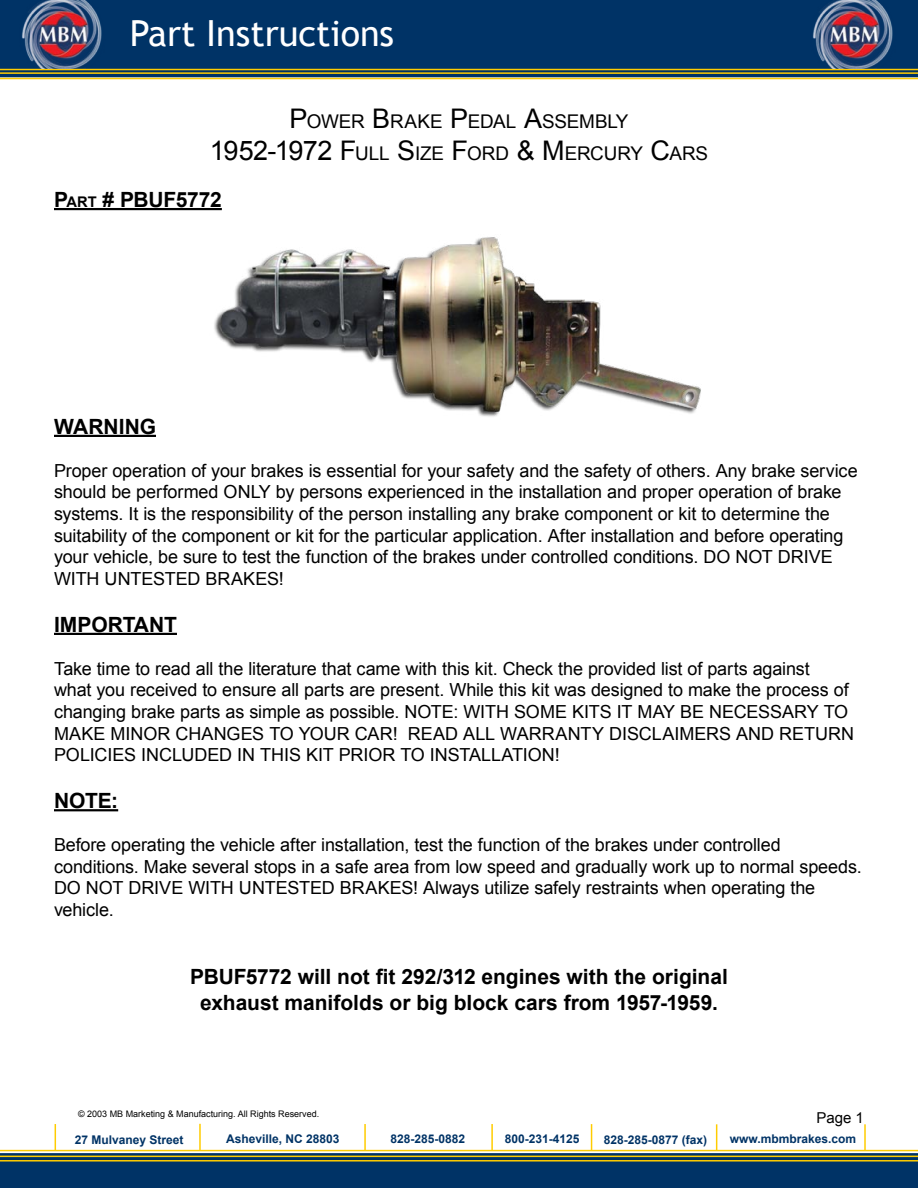
<style>
.page{position:relative;width:918px;height:1188px;background:#fff}
.page>*{position:absolute;margin:0;border:0;box-sizing:border-box;transform-origin:0 0}
.t1{font:36px "Trebuchet MS";color:#fff}
.t2{font:700 21px/25.2px "Arial";letter-spacing:-.005em;color:#000;text-align:center}
.t3{font:18.9px/32.4px "Arial";letter-spacing:-.01em;color:#000;text-align:center}
.t4{font:18px/21.6px "Arial";letter-spacing:-.005em;color:#000}
.t5{font:15px "Arial";color:#000}
.t6{font:700 12px "Arial";color:#036}
.t7{font:9px "Arial";color:#000}
.s1{font-size:27px}
.s2{font-size:14.7px}
</style>
<div class="page">
<div style="left:0;top:0;width:918px;height:77px;background:#036"></div>
<hr style="left:0;top:69px;width:918px;height:1px;background:#fc0">
<hr style="left:0;top:72px;width:918px;height:2px;background:#fc0">
<hr style="left:0;top:78px;width:918px;height:1px;background:#fc0">
<img style="left:794px;top:0;width:121px;height:69px">
<img style="left:4px;top:0;width:120px;height:69px">
<hr style="left:54px;top:208px;width:168px;height:2px;background:#000">
<hr style="left:54px;top:435px;width:102px;height:2px;background:#000">
<hr style="left:54px;top:633px;width:123px;height:2px;background:#000">
<hr style="left:54px;top:809px;width:64px;height:2px;background:#000">
<img style="left:214px;top:237px;width:487px;height:180px">
<svg style="left:0;top:1123px;width:918px;height:65px"></svg>
<h1 class="t1" style="left:130px;top:12px;width:266px">Part Instructions</h1>
<p class="t3" style="left:210px;top:105px;width:500px"><span class="s1">P</span>ower <span class="s1">B</span>rake <span class="s1">P</span>edal <span class="s1">A</span>ssembly<br><span class="s1">1952-1972 F</span>ull <span class="s1">S</span>ize <span class="s1">F</span>ord <span class="s1">&amp; M</span> ercury <span class="s1">C</span>ars</p>
<p class="t2" style="left:54px;top:188px;width:169px">P<span class="s2">art</span> # PBUF5772</p>
<p class="t2" style="left:54px;top:414px;width:104px">WARNING</p>
<p class="t4" style="left:54px;top:460px;width:805px">Proper operation of your brakes is essential for your safety and the safety of others. Any brake service should be performed ONLY by persons experienced in the installation and proper operation of brake systems. It is the responsibility of the person installing any brake component or kit to determine the suitability of the component or kit for the particular application. After installation and before operating your vehicle, be sure to test the function of the brakes under controlled conditions. DO NOT DRIVE WITH UNTESTED BRAKES!</p>
<p class="t2" style="left:54px;top:612px;width:68px">IMPORTA</p>
<p class="t2" style="left:149px;top:612px;width:28px">NT</p>
<p class="t4" style="left:54px;top:658px;width:802px">Take time to read all the literature that came with this kit. Check the provided list of parts against<br>what you received to ensure all parts are present. While this kit was designed to make the process of changing brake parts as simple as possible. NOTE: WITH SOME KITS IT MAY BE NECESSARY TO MAKE MINOR CHANGES TO YOUR CAR! READ ALL WARRANTY DISCLAIMERS AND RETURN POLICIES INCLUDED IN THIS KIT PRIOR TO INSTALLATION!</p>
<p class="t2" style="left:54px;top:789px;width:66px">NOTE:</p>
<p class="t4" style="left:54px;top:834px;width:809px">Before operating the vehicle after installation, test the function of the brakes under controlled conditions. Make several stops in a safe area from low speed and gradually work up to normal speeds.<br>DO NOT DRIVE WITH UNTESTED BRAKES! Always utilize safely restraints when operating the vehicle.</p>
<p class="t2" style="left:190px;top:965px;width:539px">PBUF5772 will not fit 292/312 engines with the original exhaust manifolds or big block cars from 1957-1959.</p>
<p class="t7" style="left:78px;top:1108px;width:243px">© 2003 MB Marketing &amp; Manufacturing. All Rights Reserved.</p>
<p class="t6" style="left:75px;top:1132px;width:110px">27 Mulvaney Street</p>
<p class="t6" style="left:226px;top:1131px;width:115px">Asheville, NC 28803</p>
<p class="t6" style="left:390px;top:1131px;width:76px">828-285-0882</p>
<p class="t6" style="left:505px;top:1131px;width:76px">800-231-4125</p>
<p class="t6" style="left:604px;top:1132px;width:105px">828-285-0877 (fax)</p>
<p class="t6" style="left:730px;top:1131px;width:128px">www.mbmbrakes.com</p>
<p class="t5" style="left:817px;top:1108px;width:36px">Page</p>
</div>
